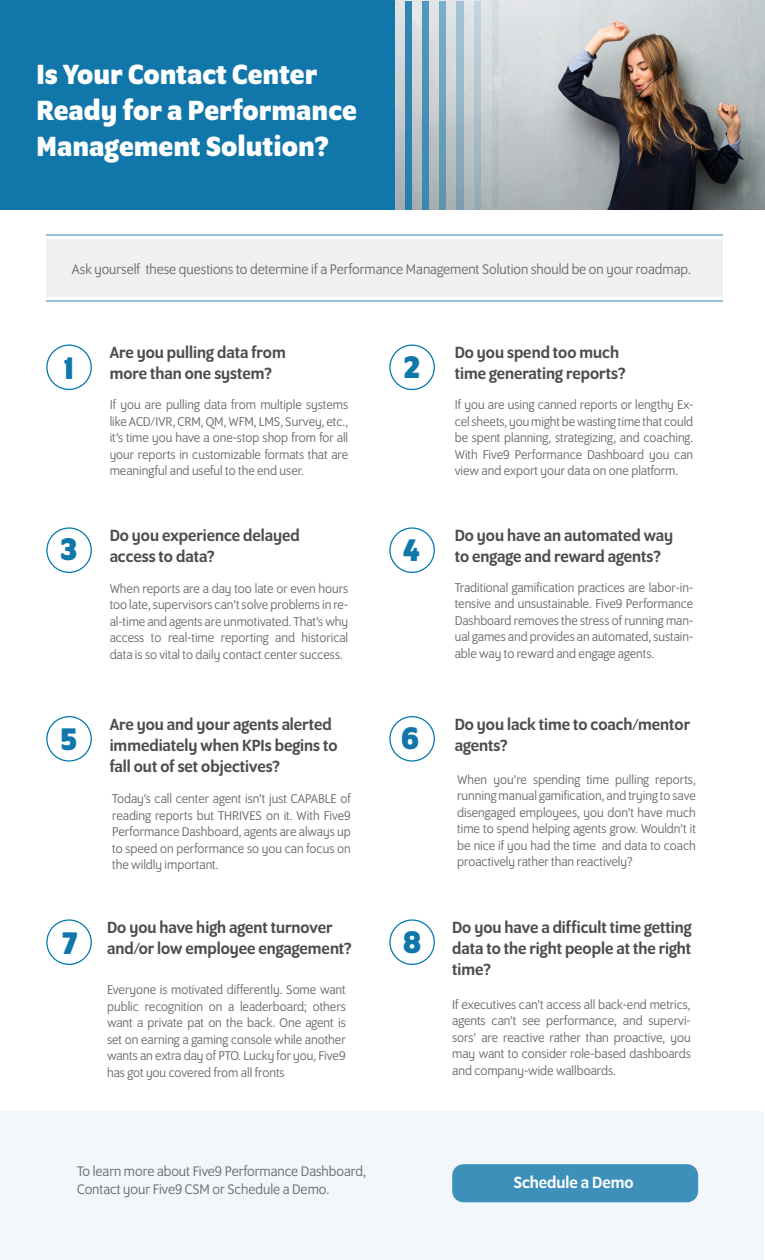
<style>
.page{position:relative;width:765px;height:1260px;background:#fff}
.page>*{position:absolute;margin:0;border:0;box-sizing:border-box;transform-origin:0 0}
.t1{font:700 33.75px "Program OT";color:#1177ab}
.t2{font:700 30px/36px "Program OT";color:#fff}
.t3{font:500 17.5px/21px "Program OT";color:#4d4d4f}
.t4{font:500 17.5px "Program OT";color:#fff}
.t5{font:15px/18px "Program OT";color:#6b6c6f}
.t6{font:13.75px/16.5px "Program OT";color:#6b6c6f;text-align:justify}
</style>
<div class="page">
<div style="left:46px;top:239px;width:676px;height:58px;background:#f0f0f0"></div>
<img style="left:394px;top:0;width:371px;height:209px">
<div style="left:0;top:0;width:394px;height:209px;background:#1177ab"></div>
<div style="left:405px;top:1px;width:7px;height:208px;background:#2c83b0"></div>
<div style="left:422px;top:1px;width:7px;height:208px;background:#4891b5"></div>
<svg style="left:439px;top:1px;width:7px;height:208px"></svg>
<svg style="left:457px;top:1px;width:7px;height:208px"></svg>
<svg style="left:474px;top:1px;width:7px;height:208px"></svg>
<svg style="left:492px;top:1px;width:7px;height:208px"></svg>
<hr style="left:46px;top:301px;width:676px;height:1px;background:#1177ab">
<hr style="left:46px;top:234px;width:676px;height:2px;background:#1177ab">
<div style="left:46px;top:345px;width:46px;height:45px;border:1px solid #0076ab;border-radius:50%"></div>
<div style="left:389px;top:345px;width:46px;height:45px;border:1px solid #0076ab;border-radius:50%"></div>
<div style="left:46px;top:527px;width:46px;height:46px;border:1px solid #0076ab;border-radius:50%"></div>
<div style="left:389px;top:527px;width:46px;height:46px;border:1px solid #0076ab;border-radius:50%"></div>
<div style="left:46px;top:716px;width:46px;height:46px;border:1px solid #0076ab;border-radius:50%"></div>
<div style="left:389px;top:716px;width:46px;height:46px;border:1px solid #0076ab;border-radius:50%"></div>
<div style="left:46px;top:919px;width:46px;height:46px;border:1px solid #0076ab;border-radius:50%"></div>
<div style="left:389px;top:919px;width:46px;height:46px;border:1px solid #0076ab;border-radius:50%"></div>
<div style="left:0;top:1111px;width:764px;height:149px;background:#f1f7fa"></div>
<div style="left:452px;top:1164px;width:246px;height:38px;background:#3d90ba;border-radius:11px"></div>
<h2 class="t2" style="left:37px;top:56px;width:322px">Is Your Contact Center<br>Ready for a Performance<br>Management Solution?</h2>
<p class="t5" style="left:72px;top:260px;width:621px">Ask yourself these questions to determine if a Performance Management Solution should be on your roadmap.</p>
<p class="t3" style="left:110px;top:342px;width:178px">Are you pulling data from more than one system?</p>
<p class="t6" style="left:110px;top:397px;width:240px">If you are pulling data from multiple systems like ACD/IVR, CRM, QM, WFM, LMS, Survey, etc., it’s time you have a one-stop shop from for all your reports in customizable formats that are meaningful and useful to the end user.</p>
<h1 class="t1" style="left:64px;top:349px;width:11px">1</h1>
<h1 class="t1" style="left:404px;top:348px;width:17px">2</h1>
<p class="t3" style="left:110px;top:525px;width:192px">Do you experience delayed access to data?</p>
<p class="t6" style="left:110px;top:580px;width:240px">When reports are a day too late or even hours too late, supervisors can’t solve problems in re&shy;al-time and agents are unmotivated. That’s why access to real-time reporting and historical data is so vital to daily contact center success.</p>
<h1 class="t1" style="left:61px;top:530px;width:18px">3</h1>
<h1 class="t1" style="left:403px;top:530px;width:18px">4</h1>
<p class="t3" style="left:455px;top:342px;width:172px">Do you spend too much time generating reports?</p>
<p class="t6" style="left:455px;top:397px;width:240px">If you are using canned reports or lengthy Ex&shy;cel sheets, you might be wasting time that could be spent planning, strategizing, and coaching.<br>With Five9 Performance Dashboard you can view and export your data on one platform.</p>
<p class="t3" style="left:455px;top:525px;width:220px">Do you have an automated way to engage and reward agents?</p>
<p class="t6" style="left:455px;top:579px;width:240px">Traditional gamification practices are labor-in&shy;tensive and unsustainable. Five9 Performance Dashboard removes the stress of running man&shy;ual games and provides an automated, sustain&shy;able way to reward and engage agents.</p>
<p class="t3" style="left:110px;top:713px;width:229px">Are you and your agents alerted immediately when KPIs begins to fall out of set objectives?</p>
<p class="t3" style="left:455px;top:713px;width:237px">Do you lack time to coach/mentor agents?</p>
<p class="t6" style="left:457px;top:771px;width:240px">When you’re spending time pulling reports, running manual gamification, and trying to save disengaged employees, you don’t have much time to spend helping agents grow. Wouldn’t it be nice if you had the time and data to coach proactively rather than reactively?</p>
<h1 class="t1" style="left:61px;top:719px;width:18px">5</h1>
<h1 class="t1" style="left:401px;top:719px;width:19px">6</h1>
<p class="t6" style="left:112px;top:790px;width:240px">Today’s call center agent isn’t just CAPABLE of reading reports but THRIVES on it. With Five9<br>Performance Dashboard, agents are always up to speed on performance so you can focus on the wildly important.</p>
<p class="t3" style="left:107px;top:917px;width:246px">Do you have high agent turnover and/or low employee engagement?</p>
<p class="t3" style="left:452px;top:917px;width:241px;text-align:justify">Do you have a difficult time getting data to the right people at the right time?</p>
<p class="t6" style="left:452px;top:996px;width:240px">If executives can’t access all back-end metrics, agents can’t see performance, and supervi&shy;sors’ are reactive rather than proactive, you may want to consider role-based dashboards and company-wide wallboards.</p>
<h1 class="t1" style="left:62px;top:924px;width:17px">7</h1>
<h1 class="t1" style="left:403px;top:922px;width:20px">8</h1>
<p class="t6" style="left:107px;top:982px;width:240px">Everyone is motivated differently. Some want public recognition on a leaderboard; others want a private pat on the back. One agent is set on earning a gaming console while another wants an extra day of PTO. Lucky for you, Five9 has got you covered from all fronts</p>
<p class="t5" style="left:77px;top:1162px;width:290px">To learn more about Five9 Performance Dashboard,<br>Contact your Five9 CSM or Schedule a Demo.</p>
<p class="t4" style="left:514px;top:1173px;width:121px">Schedule a Demo</p>
</div>
